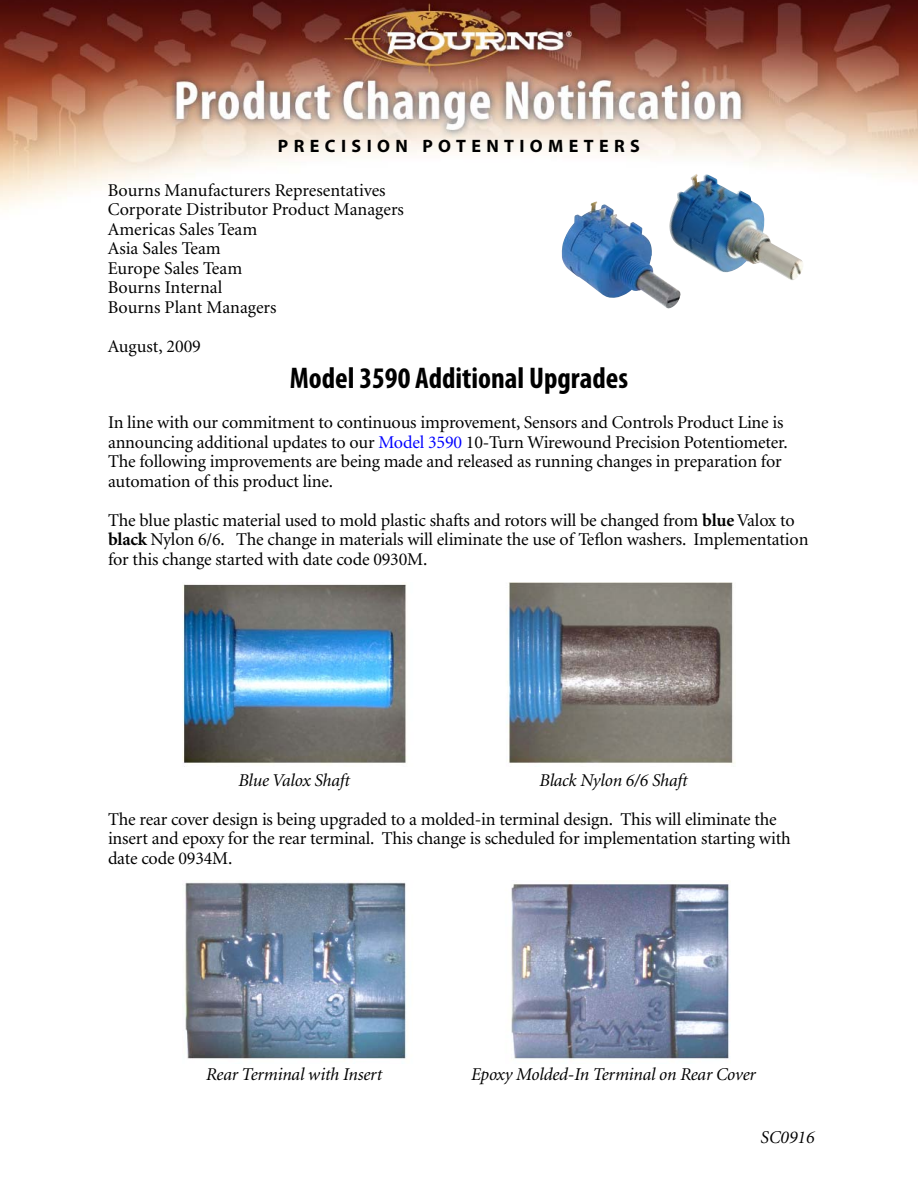
<style>
.page{position:relative;width:918px;height:1188px;background:#fff}
.page>*{position:absolute;margin:0;border:0;box-sizing:border-box;transform-origin:0 0}
.t1{font:700 condensed 30px "Myriad Pro";color:#000}
.t2{font:18px/19.5px "Minion";letter-spacing:-.01em;color:#000}
.t3{font:italic 18px "Minion";letter-spacing:-.01em;color:#000}
.t4{font:700 18px "Myriad Pro";letter-spacing:.3em;color:#000}
.s1{color:#00f}
.s2{font-weight:700}
</style>
<div class="page">
<img style="left:0;top:0;width:918px;height:210px">
<img style="left:183px;top:583px;width:552px;height:181px">
<img style="left:185px;top:880px;width:544px;height:179px">
<img style="left:562px;top:201px;width:118px;height:107px">
<img style="left:669px;top:174px;width:135px;height:106px">
<p class="t4" style="left:278px;top:139px;width:364px">PRECISION POTENTIOMETERS</p>
<p class="t2" style="left:108px;top:182px;width:298px">Bourns Manufacturers Representatives<br>Corporate Distributor Product Managers<br>Americas Sales Team<br>Asia Sales Team<br>Europe Sales Team<br>Bourns Internal<br>Bourns Plant Managers</p>
<p class="t2" style="left:108px;top:338px;width:94px">August, 2009</p>
<h1 class="t1" style="left:290px;top:367px;width:340px">Model 3590 Additional Upgrades</h1>
<p class="t2" style="left:108px;top:414px;width:681px">In line with our commitment to continuous improvement, Sensors and Controls Product Line is announcing additional updates to our <span class="s1">Model 3590</span> 10-Turn Wirewound Precision Potentiometer.<br>The following improvements are being made and released as running changes in preparation for automation of this product line.</p>
<p class="t2" style="left:108px;top:512px;width:702px">The blue plastic material used to mold plastic shafts and rotors will be changed from <span class="s2">blue</span> Valox to <span class="s2">black</span> Nylon 6/6. The change in materials will eliminate the use of Teflon washers. Implementation for this change started with date code 0930M.</p>
<p class="t3" style="left:238px;top:773px;width:113px">Blue Valox Shaft</p>
<p class="t3" style="left:539px;top:773px;width:150px">Black Nylon 6/6 Shaft</p>
<p class="t2" style="left:108px;top:811px;width:684px">The rear cover design is being upgraded to a molded-in terminal design. This will eliminate the insert and epoxy for the rear terminal. This change is scheduled for implementation starting with date code 0934M.</p>
<p class="t3" style="left:206px;top:1067px;width:177px">Rear Terminal with Insert</p>
<p class="t3" style="left:471px;top:1067px;width:286px">Epoxy Molded-In Terminal on Rear Cover</p>
<p class="t3" style="left:760px;top:1130px;width:56px">SC0916</p>
</div>
